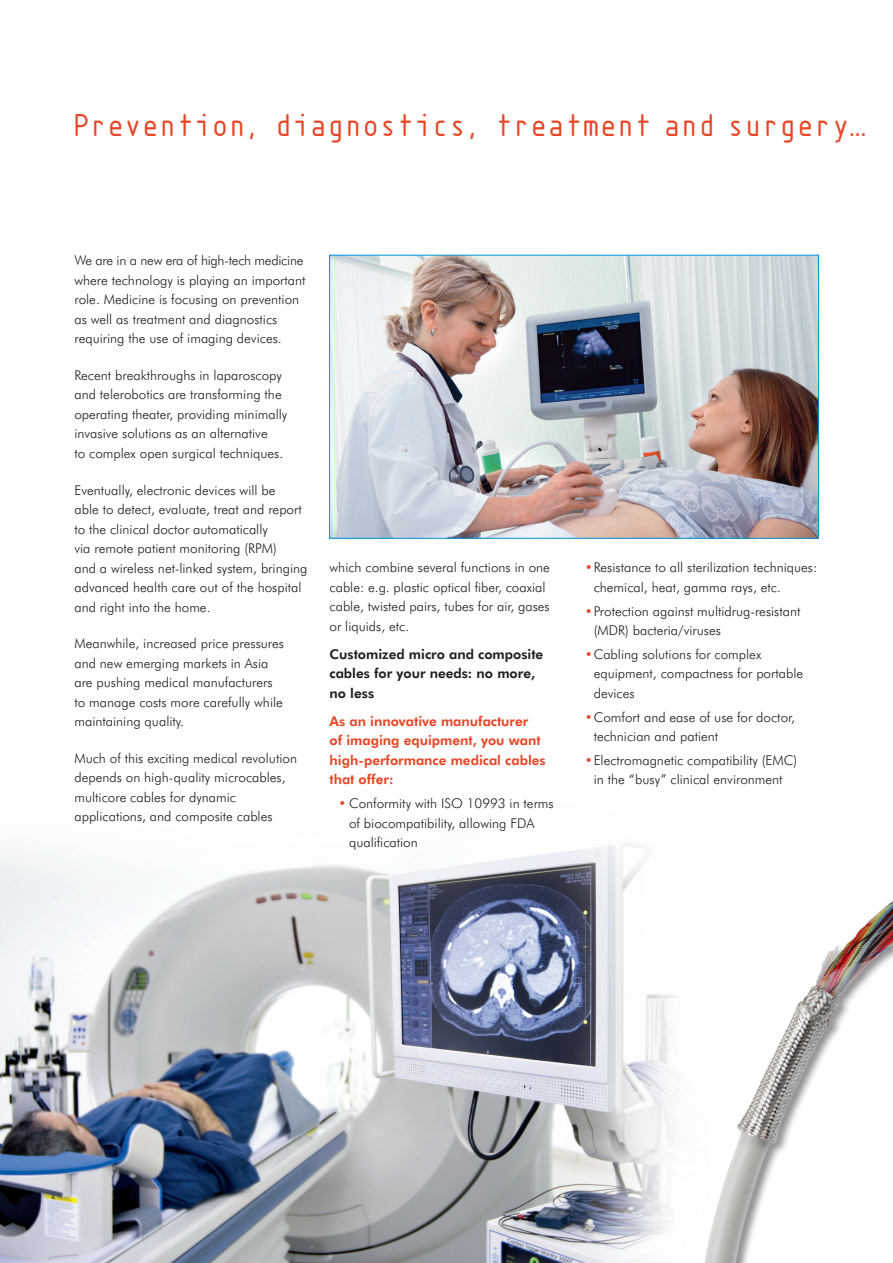
<style>
.page{position:relative;width:893px;height:1263px;background:#fff}
.page>*{position:absolute;margin:0;border:0;box-sizing:border-box;transform-origin:0 0}
.t1{font:33px "Isonorm 3098 Monospaced";letter-spacing:-.02em;color:#e74627}
.t2{font:300 13.5px/19.5px "Futura BT";color:#231f20}
.t3{font:800 13.5px/19.5px "Futura BT";color:#e74627}
.t4{font:800 13.5px/19.5px "Futura BT";color:#231f20}
.s1{color:#e74627}
</style>
<div class="page">
<img style="left:0;top:254px;width:513px;height:1009px">
<img style="left:513px;top:254px;width:307px;height:1009px">
<div style="left:701px;top:740px;width:192px;height:523px;background:#fff"></div>
<img style="left:663px;top:778px;width:230px;height:485px">
<img style="left:331px;top:257px;width:486px;height:280px">
<div style="left:329px;top:255px;width:490px;height:284px;border:1px solid #0095d9"></div>
<p class="t1" style="left:72px;top:108px;width:796px">Prevention, diagnostics, treatment and surgery…</p>
<p class="t2" style="left:74px;top:251px;width:233px">We are in a new era of high-tech medicine where technology is playing an important role. Medicine is focusing on prevention as well as treatment and diagnostics requiring the use of imaging devices.</p>
<p class="t2" style="left:74px;top:365px;width:214px">Recent breakthroughs in laparoscopy and telerobotics are transforming the operating theater, providing minimally invasive solutions as an alternative<br>to complex open surgical techniques.</p>
<p class="t2" style="left:74px;top:480px;width:235px">Eventually, electronic devices will be<br>able to detect, evaluate, treat and report to the clinical doctor automatically<br>via remote patient monitoring (RPM)<br>and a wireless net-linked system, bringing advanced health care out of the hospital and right into the home.</p>
<p class="t2" style="left:74px;top:633px;width:211px">Meanwhile, increased price pressures and new emerging markets in Asia are pushing medical manufacturers to manage costs more carefully while maintaining quality.</p>
<p class="t2" style="left:74px;top:748px;width:224px">Much of this exciting medical revolution depends on high-quality microcables, multicore cables for dynamic applications, and composite cables</p>
<p class="t2" style="left:330px;top:558px;width:222px">which combine several functions in one cable: e.g. plastic optical fiber, coaxial cable, twisted pairs, tubes for air, gases or liquids, etc.</p>
<p class="t4" style="left:330px;top:644px;width:215px">Customized micro and composite cables for your needs: no more, no less</p>
<p class="t3" style="left:330px;top:711px;width:218px">As an innovative manufacturer<br>of imaging equipment, you want high-performance medical cables that offer:</p>
<p class="t2" style="left:349px;top:793px;width:206px;text-indent:-10px"><span class="s1">•</span> Conformity with ISO 10993 in terms of biocompatibility, allowing FDA qualification</p>
<p class="t2" style="left:594px;top:558px;width:225px;text-indent:-9px"><span class="s1">•</span> Resistance to all sterilization techniques: chemical, heat, gamma rays, etc.</p>
<p class="t2" style="left:594px;top:601px;width:208px;text-indent:-9px"><span class="s1">•</span> Protection against multidrug-resistant (MDR) bacteria/viruses</p>
<p class="t2" style="left:594px;top:644px;width:211px;text-indent:-9px"><span class="s1">•</span> Cabling solutions for complex equipment, compactness for portable devices</p>
<p class="t2" style="left:594px;top:707px;width:203px;text-indent:-9px"><span class="s1">•</span> Comfort and ease of use for doctor, technician and patient</p>
<p class="t2" style="left:585px;top:750px;width:214px;text-align:center"><span class="s1">•</span> Electromagnetic compatibility (EMC) in the “busy” clinical environment</p>
</div>
